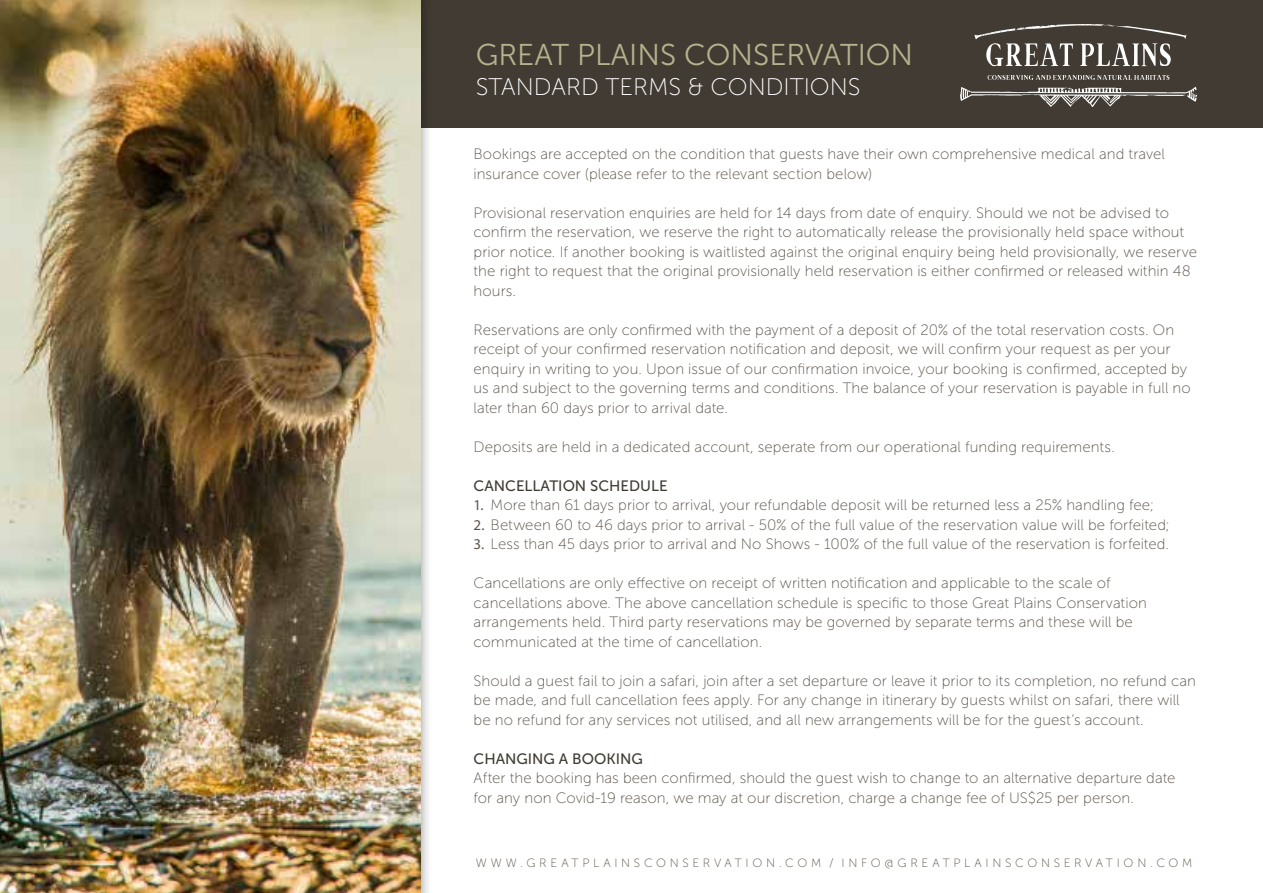
<style>
.page{position:relative;width:1263px;height:893px;background:#fff}
.page>*{position:absolute;margin:0;border:0;box-sizing:border-box;transform-origin:0 0}
.t1{font:30px "Museo Sans 300";color:#b5b38c}
.t2{font:24px "Museo Sans 100";color:#fff}
.t3{font:15px/19.5px "Museo Sans 100";letter-spacing:.005em;color:#5b544c}
.t4{font:15px "Museo Sans 500";color:#413b33}
.t5{font:12px "Museo Sans 100";letter-spacing:.305em;color:#5b544c}
.s1{font-family:"Myriad Pro"}
</style>
<div class="page">
<div style="left:414px;top:0;width:849px;height:128px;background:#413b33"></div>
<svg style="left:987px;top:75px;width:182px;height:5px"></svg>
<svg style="left:960px;top:87px;width:237px;height:20px"></svg>
<svg style="left:974px;top:24px;width:212px;height:42px"></svg>
<div style="left:0;top:0;width:432px;height:893px;background:#000;opacity:.45"></div>
<img style="left:0;top:0;width:421px;height:893px">
<h1 class="t1" style="left:476px;top:39px;width:439px">GREAT PLAINS CONSERVATION</h1>
<h2 class="t2" style="left:476px;top:74px;width:386px">STANDARD TERMS &amp; CONDITIONS</h2>
<p class="t3" style="left:474px;top:144px;width:693px">Bookings are accepted on the condition that guests have their own comprehensive medical and travel insurance cover (please refer to the relevant section below)</p>
<p class="t3" style="left:474px;top:203px;width:725px">Provisional reservation enquiries are held for 14 days from date of enquiry. Should we not be advised to confirm the reservation, we reserve the right to automatically release the provisionally held space without prior notice. If another booking is waitlisted against the original enquiry being held provisionally, we reserve the right to request that the original provisionally held reservation is either confirmed or released within 48 hours.</p>
<p class="t3" style="left:474px;top:320px;width:719px">Reservations are only confirmed with the payment of a deposit of 20% of the total reservation costs. On receipt of your confirmed reservation notification and deposit, we will confirm your request as per your enquiry in writing to you. Upon issue of our confirmation invoice, your booking is confirmed, accepted by us and subject to the governing terms and conditions. The balance of your reservation is payable in full no later than 60 days prior to arrival date.</p>
<p class="t3" style="left:474px;top:437px;width:643px">Deposits are held in a dedicated account, seperate from our operational funding requirements.</p>
<p class="t4" style="left:474px;top:477px;width:196px">CANCELLATION SCHEDULE</p>
<p class="t3" style="left:474px;top:495px;width:682px"><span class="s1">1.</span> More than 61 days prior to arrival, your refundable deposit will be returned less a 25% handling fee;</p>
<p class="t3" style="left:474px;top:515px;width:698px"><span class="s1">2.</span> Between 60 to 46 days prior to arrival - 50% of the full value of the reservation value will be forfeited;</p>
<p class="t3" style="left:474px;top:534px;width:697px"><span class="s1">3.</span> Less than 45 days prior to arrival and No Shows - 100% of the full value of the reservation is forfeited.</p>
<p class="t3" style="left:474px;top:573px;width:675px">Cancellations are only effective on receipt of written notification and applicable to the scale of cancellations above. The above cancellation schedule is specific to those Great Plains Conservation arrangements held. Third party reservations may be governed by separate terms and these will be communicated at the time of cancellation.</p>
<p class="t3" style="left:474px;top:671px;width:724px">Should a guest fail to join a safari, join after a set departure or leave it prior to its completion, no refund can be made, and full cancellation fees apply. For any change in itinerary by guests whilst on safari, there will be no refund for any services not utilised, and all new arrangements will be for the guest’s account.</p>
<p class="t4" style="left:474px;top:750px;width:171px">CHANGING A BOOKING</p>
<p class="t3" style="left:474px;top:768px;width:703px">After the booking has been confirmed, should the guest wish to change to an alternative departure date for any non Covid-19 reason, we may at our discretion, charge a change fee of US$25 per person.</p>
<p class="t5" style="left:476px;top:856px;width:718px">WWW.GREATPLAINSCONSERVATION.COM / INFO@GREATPLAINSCONSERVATION.COM</p>
</div>
